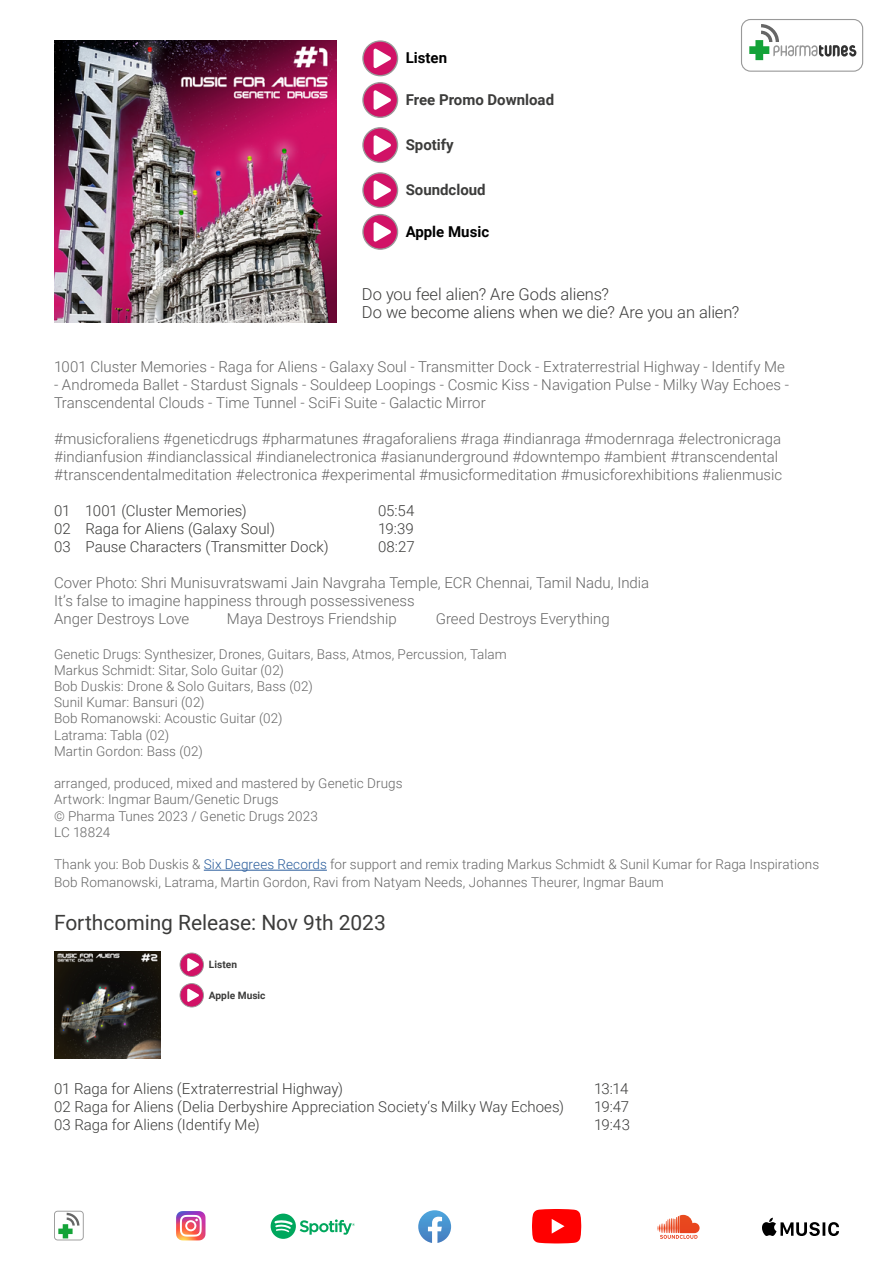
<style>
.page{position:relative;width:893px;height:1263px;background:#fff}
.page>*{position:absolute;margin:0;border:0;box-sizing:border-box;transform-origin:0 0}
.t1{font:21px "Roboto";letter-spacing:-.005em;color:#3c3c3b}
.t2{font:300 16.5px/18px "Roboto";letter-spacing:-.005em;color:#3c3c3b}
.t3{font:300 15px/18px "Roboto";color:#666}
.t4{font:300 15px "Roboto";color:#3c3c3b}
.t5{font:700 15px "Roboto";color:#3c3c3b}
.t6{font:700 15px "Roboto";color:#000}
.t7{font:300 13.5px/16.2px "Roboto";letter-spacing:.005em;color:#666}
.t8{font:700 10.2px "Roboto";color:#3c3c3b}
.s1{color:#275b9b}
</style>
<div class="page">
<img style="left:54px;top:40px;width:282px;height:283px">
<svg style="left:657px;top:1215px;width:43px;height:24px"></svg>
<svg style="left:762px;top:1218px;width:77px;height:18px"></svg>
<hr style="left:204px;top:870px;width:123px;height:1px;background:#275b9b">
<img style="left:54px;top:951px;width:107px;height:107px">
<svg style="left:271px;top:1213px;width:84px;height:26px"></svg>
<svg style="left:54px;top:1211px;width:30px;height:29px"></svg>
<svg style="left:362px;top:40px;width:36px;height:36px"></svg>
<svg style="left:362px;top:214px;width:36px;height:36px"></svg>
<svg style="left:362px;top:82px;width:36px;height:36px"></svg>
<svg style="left:362px;top:127px;width:36px;height:36px"></svg>
<svg style="left:362px;top:172px;width:36px;height:36px"></svg>
<svg style="left:180px;top:952px;width:24px;height:25px"></svg>
<svg style="left:180px;top:983px;width:24px;height:24px"></svg>
<img style="left:176px;top:1211px;width:30px;height:29px">
<svg style="left:180px;top:1215px;width:22px;height:21px"></svg>
<svg style="left:418px;top:1210px;width:33px;height:33px"></svg>
<svg style="left:532px;top:1209px;width:49px;height:34px;background:#ff1a1a"></svg>
<div style="left:741px;top:19px;width:122px;height:53px;border:1px solid #999;border-radius:9px"></div>
<svg style="left:749px;top:24px;width:108px;height:36px"></svg>
<p class="t6" style="left:406px;top:47px;width:43px">Listen</p>
<p class="t5" style="left:406px;top:89px;width:150px">Free Promo Download</p>
<p class="t5" style="left:406px;top:134px;width:50px">Spotify</p>
<p class="t5" style="left:406px;top:179px;width:82px">Soundcloud</p>
<p class="t6" style="left:406px;top:221px;width:85px">Apple Music</p>
<p class="t2" style="left:362px;top:285px;width:379px">Do you feel alien? Are Gods aliens?<br>Do we become aliens when we die? Are you an alien?</p>
<p class="t3" style="left:54px;top:357px;width:732px">1001 Cluster Memories - Raga for Aliens - Galaxy Soul - Transmitter Dock - Extraterrestrial Highway - Identify Me</p>
<p class="t3" style="left:54px;top:375px;width:737px">- Andromeda Ballet - Stardust Signals - Souldeep Loopings - Cosmic Kiss - Navigation Pulse - Milky Way Echoes -<br>Transcendental Clouds - Time Tunnel - SciFi Suite - Galactic Mirror</p>
<p class="t3" style="left:54px;top:429px;width:730px">#musicforaliens #geneticdrugs #pharmatunes #ragaforaliens #raga #indianraga #modernraga #electronicraga #indianfusion #indianclassical #indianelectronica #asianunderground #downtempo #ambient #transcendental #transcendentalmeditation #electronica #experimental #musicformeditation #musicforexhibitions #alienmusic</p>
<p class="t4" style="left:54px;top:500px;width:194px">01 1001 (Cluster Memories)</p>
<p class="t4" style="left:378px;top:500px;width:38px">05:54</p>
<p class="t4" style="left:54px;top:518px;width:222px">02 Raga for Aliens (Galaxy Soul)</p>
<p class="t4" style="left:378px;top:518px;width:37px">19:39</p>
<p class="t4" style="left:54px;top:536px;width:276px">03 Pause Characters (Transmitter Dock)</p>
<p class="t4" style="left:378px;top:536px;width:38px">08:27</p>
<p class="t3" style="left:54px;top:573px;width:597px">Cover Photo: Shri Munisuvratswami Jain Navgraha Temple, ECR Chennai, Tamil Nadu, India<br>It’s false to imagine happiness through possessiveness<br>Anger Destroys Love</p>
<p class="t3" style="left:227px;top:609px;width:171px">Maya Destroys Friendship</p>
<p class="t3" style="left:436px;top:609px;width:176px">Greed Destroys Everything</p>
<p class="t7" style="left:54px;top:645px;width:454px">Genetic Drugs: Synthesizer, Drones, Guitars, Bass, Atmos, Percussion, Talam Markus Schmidt: Sitar, Solo Guitar (02)<br>Bob Duskis: Drone &amp; Solo Guitars, Bass (02)<br>Sunil Kumar: Bansuri (02)<br>Bob Romanowski: Acoustic Guitar (02)<br>Latrama: Tabla (02)<br>Martin Gordon: Bass (02)</p>
<p class="t7" style="left:54px;top:775px;width:350px">arranged, produced, mixed and mastered by Genetic Drugs Artwork: Ingmar Baum/Genetic Drugs<br>© Pharma Tunes 2023 / Genetic Drugs 2023<br>LC 18824</p>
<p class="t7" style="left:54px;top:855px;width:767px;line-height:18px">Thank you: Bob Duskis &amp; <span class="s1">Six Degrees Records</span> for support and remix trading Markus Schmidt &amp; Sunil Kumar for Raga Inspirations<br>Bob Romanowski, Latrama, Martin Gordon, Ravi from Natyam Needs, Johannes Theurer, Ingmar Baum</p>
<h1 class="t1" style="left:54px;top:908px;width:333px">Forthcoming Release: Nov 9th 2023</h1>
<p class="t8" style="left:209px;top:957px;width:30px">Listen</p>
<p class="t8" style="left:209px;top:988px;width:58px">Apple Music</p>
<p class="t4" style="left:54px;top:1078px;width:291px">01 Raga for Aliens (Extraterrestrial Highway)</p>
<p class="t4" style="left:594px;top:1078px;width:36px">13:14</p>
<p class="t4" style="left:54px;top:1096px;width:511px">02 Raga for Aliens (Delia Derbyshire Appreciation Society‘s Milky Way Echoes)</p>
<p class="t4" style="left:594px;top:1096px;width:37px">19:47</p>
<p class="t4" style="left:54px;top:1114px;width:207px">03 Raga for Aliens (Identify Me)</p>
<p class="t4" style="left:594px;top:1114px;width:37px">19:43</p>
</div>
